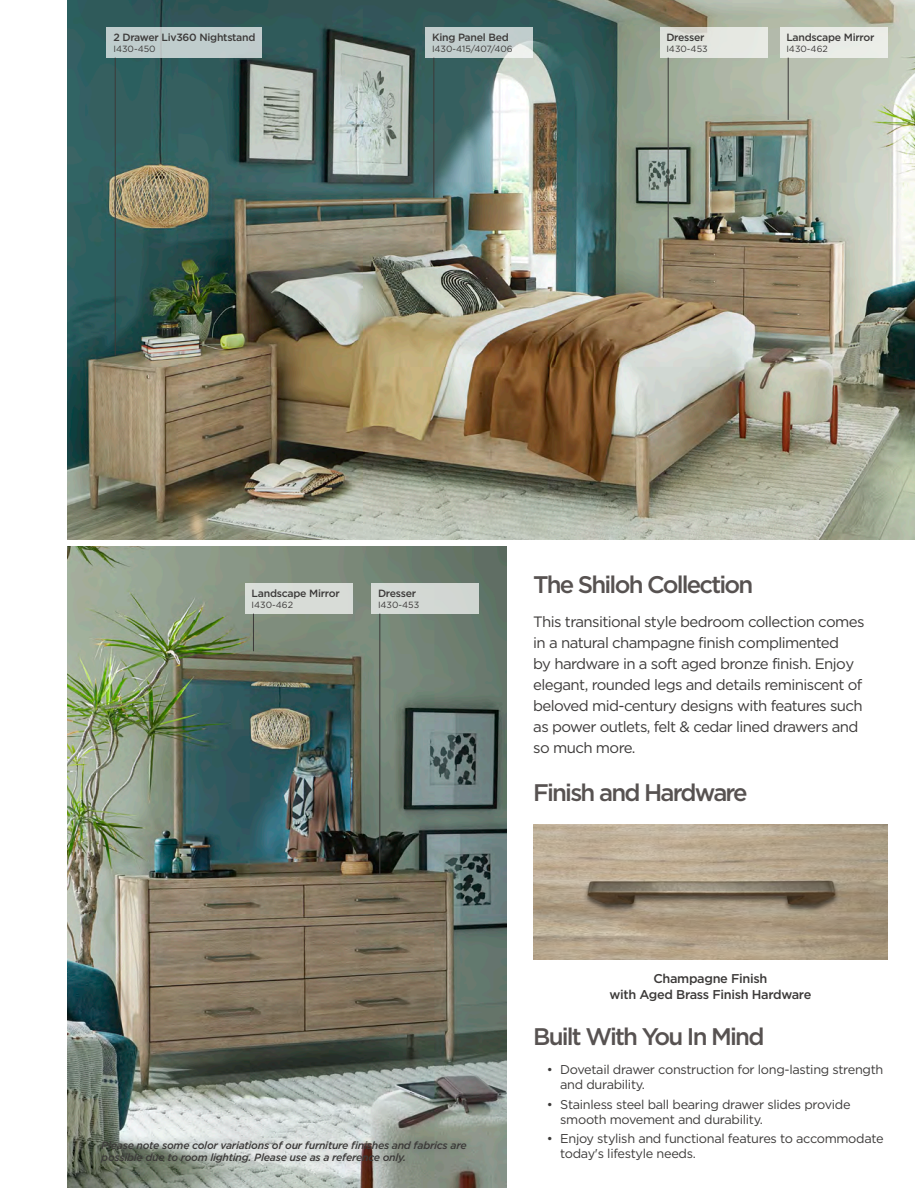
<style>
.page{position:relative;width:918px;height:1188px;background:#fff}
.page>*{position:absolute;margin:0;border:0;box-sizing:border-box;transform-origin:0 0}
.t1{font:500 24px "Gotham";letter-spacing:-.075em;color:#575251}
.t2{font:15px/21px "Gotham";letter-spacing:-.04em;color:#3c3a39}
.t3{font:12.75px/15.3px "Gotham";letter-spacing:-.025em;color:#3c3a39}
.t4{font:500 12.75px/15.3px "Gotham";letter-spacing:-.025em;color:#3c3a39;text-align:center}
.t5{font:italic 500 10.5px/12px "Gotham";letter-spacing:-.025em;color:#3c3a39}
.t6{font:500 10.5px "Gotham";letter-spacing:-.025em;color:#3c3a39}
.t7{font:9px "Gotham";color:#3c3a39}
</style>
<div class="page">
<img style="left:68px;top:0;width:847px;height:540px">
<img style="left:533px;top:825px;width:355px;height:135px">
<img style="left:68px;top:547px;width:438px;height:641px">
<div style="left:93px;top:1133px;width:381px;height:37px;background:#1c1b1a;opacity:.25"></div>
<div style="left:107px;top:27px;width:155px;height:31px;background:#c0cdcd"></div>
<hr style="left:115px;top:58px;width:1px;height:297px;background:#3c3a39">
<svg style="left:425px;top:27px;width:108px;height:31px;fill:#c2cdcd"></svg>
<hr style="left:433px;top:58px;width:1px;height:140px;background:#3c3a39">
<div style="left:780px;top:27px;width:108px;height:31px;background:#e9ebe7"></div>
<hr style="left:788px;top:58px;width:1px;height:62px;background:#3c3a39">
<div style="left:660px;top:27px;width:108px;height:31px;background:#e4e7e1"></div>
<hr style="left:668px;top:58px;width:1px;height:180px;background:#3c3a39">
<div style="left:245px;top:583px;width:108px;height:31px;background:#d8dcd7"></div>
<hr style="left:253px;top:614px;width:1px;height:37px;background:#3c3a39">
<div style="left:371px;top:583px;width:108px;height:31px;background:#d3d8d4"></div>
<hr style="left:379px;top:614px;width:1px;height:260px;background:#3c3a39">
<p class="t6" style="left:113px;top:31px;width:144px">2 Drawer Liv360 Nightstand</p>
<p class="t7" style="left:113px;top:43px;width:44px">I430-450</p>
<p class="t6" style="left:432px;top:31px;width:78px">King Panel Bed</p>
<p class="t7" style="left:432px;top:43px;width:82px">I430-415/407/406</p>
<p class="t6" style="left:666px;top:31px;width:40px">Dresser</p>
<p class="t7" style="left:666px;top:43px;width:43px">I430-453</p>
<p class="t6" style="left:786px;top:31px;width:90px">Landscape Mirror</p>
<p class="t7" style="left:786px;top:43px;width:43px">I430-462</p>
<p class="t6" style="left:252px;top:587px;width:90px">Landscape Mirror</p>
<p class="t7" style="left:252px;top:599px;width:43px">I430-462</p>
<p class="t6" style="left:378px;top:587px;width:40px">Dresser</p>
<p class="t7" style="left:378px;top:599px;width:43px">I430-453</p>
<h1 class="t1" style="left:533px;top:569px;width:222px">The Shiloh Collection</h1>
<p class="t2" style="left:533px;top:611px;width:333px">This transitional style bedroom collection comes in a natural champagne finish complimented<br>by hardware in a soft aged bronze finish. Enjoy elegant, rounded legs and details reminiscent of beloved mid-century designs with features such as power outlets, felt &amp; cedar lined drawers and so much more.</p>
<h1 class="t1" style="left:533px;top:777px;width:216px">Finish and Hardware</h1>
<p class="t5" style="left:101px;top:1139px;width:367px">Please note some color variations of our furniture finishes and fabrics are possible due to room lighting. Please use as a reference only.</p>
<p class="t4" style="left:609px;top:971px;width:203px">Champagne Finish<br>with Aged Brass Finish Hardware</p>
<h1 class="t1" style="left:533px;top:1021px;width:233px">Built With You In Mind</h1>
<p class="t3" style="left:560px;top:1062px;width:325px;text-indent:-14px">• Dovetail drawer construction for long-lasting strength and durability.</p>
<p class="t3" style="left:560px;top:1096px;width:292px;text-indent:-14px">• Stainless steel ball bearing drawer slides provide smooth movement and durability.</p>
<p class="t3" style="left:560px;top:1131px;width:325px;text-indent:-14px">• Enjoy stylish and functional features to accommodate today's lifestyle needs.</p>
</div>
